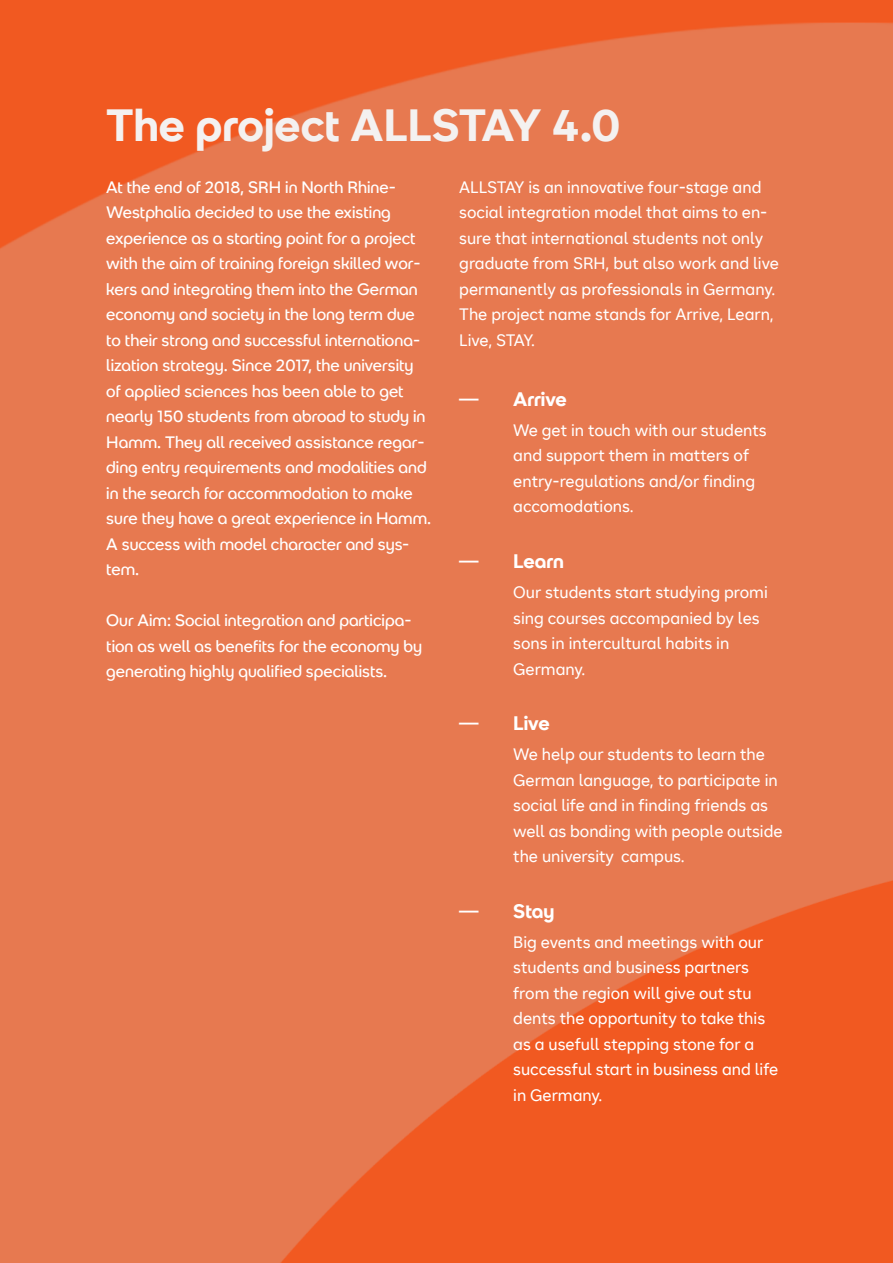
<style>
.page{position:relative;width:893px;height:1263px;background:#fff}
.page>*{position:absolute;margin:0;border:0;box-sizing:border-box;transform-origin:0 0}
.t1{font:700 45px "SRH Headline";color:#f4f1f0}
.t2{font:700 19.5px "SRH Headline";color:#fff}
.t3{font:16.5px/25.5px "SRH Text";color:#fff}
.t4{font:16.5px/25.5px "SRH Headline";color:#fff}
.s1{font-family:"SRH Text";font-weight:400}
</style>
<div class="page">
<img style="left:0;top:0;width:893px;height:1263px">
<p class="t1" style="left:106px;top:99px;width:516px">The project ALLSTAY 4.0</p>
<p class="t4" style="left:106px;top:174px;width:326px">At the end of 2018, SRH in North Rhine-Westphalia decided to use the existing experience as a starting point for a project with the aim of training foreign skilled wor&shy;kers and integrating them into the German economy and society in the long term due to their strong and successful internationa&shy;lization strategy. Since 2017, the university of applied sciences has been able to get nearly 150 students from abroad to study in Hamm. They all received assistance regar&shy;ding entry requirements and modalities and in the search for accommodation to make sure they have a great experience in Hamm.<br>A success with model character and sys&shy;tem.</p>
<p class="t4" style="left:106px;top:608px;width:317px">Our Aim: Social integration and participa&shy;tion as well as benefits for the economy by generating highly qualified specialists.</p>
<p class="t3" style="left:459px;top:175px;width:321px">ALLSTAY is an innovative four-stage and social integration model that aims to en&shy;sure that international students not only graduate from SRH, but also work and live permanently as professionals in Germany.<br>The project name stands for Arrive, Learn, Live, STAY.</p>
<p class="t2" style="left:459px;top:388px;width:109px"><span class="s1">—</span> Arrive</p>
<p class="t3" style="left:513px;top:418px;width:255px">We get in touch with our students and support them in matters of</p>
<p class="t3" style="left:513px;top:469px;width:243px">entry-regulations and/or finding accomodations.</p>
<p class="t2" style="left:459px;top:550px;width:106px"><span class="s1">—</span> Learn</p>
<p class="t3" style="left:513px;top:580px;width:256px">Our students start studying promi</p>
<p class="t3" style="left:513px;top:605px;width:248px">sing courses accompanied by les sons in intercultural habits in</p>
<p class="t3" style="left:513px;top:656px;width:74px">Germany.</p>
<p class="t2" style="left:459px;top:712px;width:92px"><span class="s1">—</span> Live</p>
<p class="t3" style="left:513px;top:742px;width:271px">We help our students to learn the<br>German language, to participate in social life and in finding friends as well as bonding with people outside the university campus.</p>
<p class="t2" style="left:459px;top:899px;width:97px"><span class="s1">—</span> Stay</p>
<p class="t3" style="left:513px;top:929px;width:252px">Big events and meetings with our</p>
<p class="t3" style="left:513px;top:955px;width:237px">students and business partners</p>
<p class="t3" style="left:513px;top:980px;width:253px">from the region will give out stu dents the opportunity to take this</p>
<p class="t3" style="left:513px;top:1031px;width:266px">as a usefull stepping stone for a successful start in business and life</p>
<p class="t3" style="left:513px;top:1082px;width:91px">in Germany.</p>
</div>
